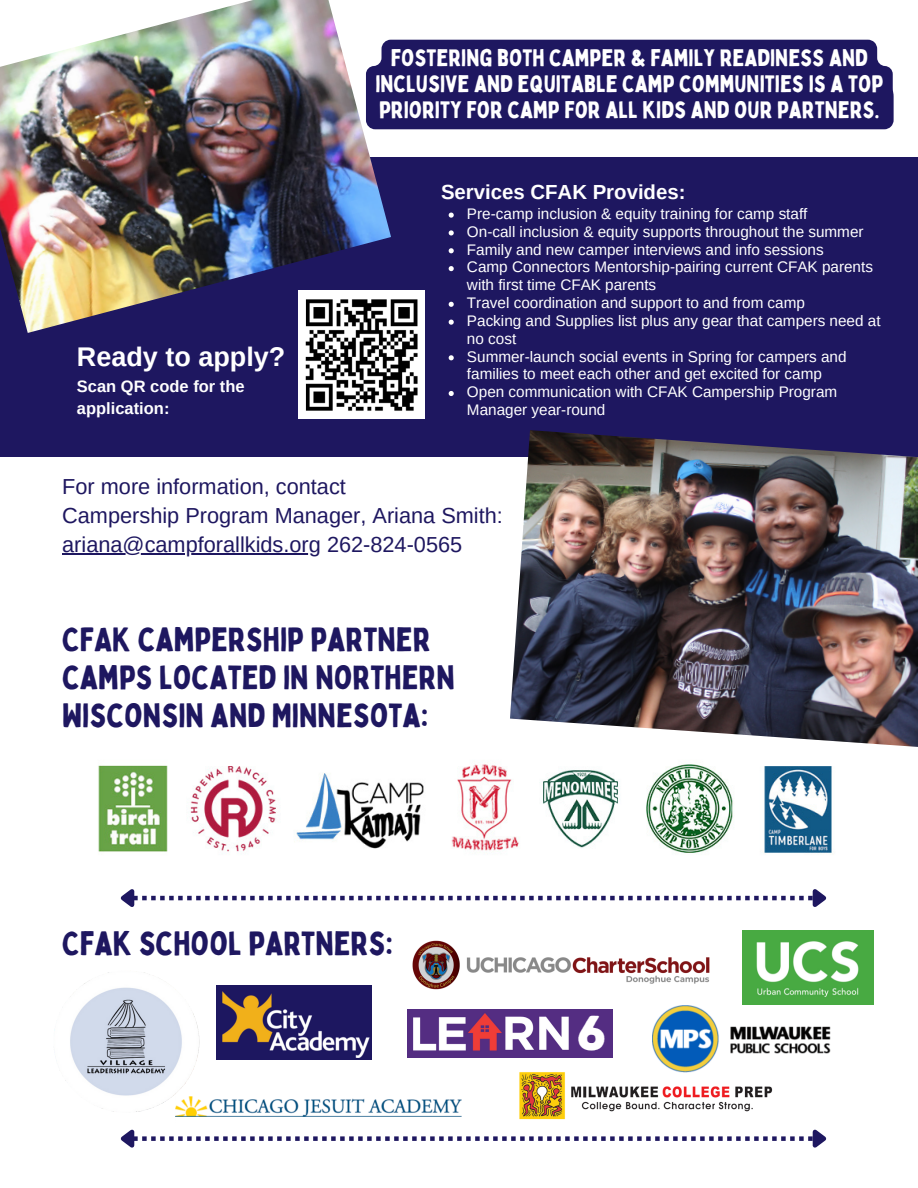
<style>
.page{position:relative;width:918px;height:1188px;background:#fff}
.page>*{position:absolute;margin:0;border:0;box-sizing:border-box;transform-origin:0 0}
.t1{font:48.45px "Intro Rust Base";color:#fff}
.t2{font:33px/38.2px "Bobby Jones";color:#1e1760}
.t3{font:700 27px "Arimo";color:#fff}
.t4{font:23.4px/26.2px "Bobby Jones";color:#fff;text-align:center}
.t5{font:21.75px/29.2px "Arimo";color:#1e1760}
.t6{font:700 20.4px "Arimo";color:#fff}
.t7{font:700 16.5px/22.5px "Arimo";color:#fff}
.t8{font:15.3px/17.9px "Arimo";color:#fff}
</style>
<div class="page">
<img style="left:98px;top:764px;width:734px;height:89px">
<div style="left:0;top:157px;width:918px;height:300px;background:#1e1760"></div>
<img style="left:175px;top:1098px;width:287px;height:19px">
<img style="left:217px;top:985px;width:154px;height:75px">
<img style="left:412px;top:940px;width:298px;height:50px">
<img style="left:54px;top:972px;width:150px;height:144px">
<img style="left:519px;top:1072px;width:254px;height:48px">
<img style="left:649px;top:1005px;width:182px;height:69px">
<img style="left:742px;top:930px;width:132px;height:75px">
<img style="left:407px;top:1009px;width:205px;height:49px">
<img style="left:0;top:0;width:391px;height:333px">
<img style="left:510px;top:430px;width:408px;height:317px">
<svg style="left:120px;top:889px;width:707px;height:18px"></svg>
<svg style="left:120px;top:1129px;width:707px;height:19px"></svg>
<img style="left:298px;top:290px;width:126px;height:129px">
<div style="left:366px;top:40px;width:528px;height:89px;background:#1e1760"></div>
<hr style="left:62px;top:553px;width:259px;height:2px;background:#1e1760">
<svg style="left:449px;top:213px;width:5px;height:5px"></svg>
<svg style="left:449px;top:230px;width:5px;height:5px"></svg>
<svg style="left:449px;top:248px;width:5px;height:5px"></svg>
<svg style="left:449px;top:266px;width:5px;height:5px"></svg>
<svg style="left:449px;top:302px;width:5px;height:5px"></svg>
<svg style="left:449px;top:320px;width:5px;height:5px"></svg>
<svg style="left:449px;top:355px;width:5px;height:5px"></svg>
<svg style="left:449px;top:391px;width:5px;height:5px"></svg>
<p class="t3" style="left:77px;top:341px;width:210px">Ready to apply?</p>
<p class="t7" style="left:77px;top:375px;width:169px">Scan QR code for the application:</p>
<h1 class="t4" style="left:375px;top:44px;width:510px">FOSTERING BOTH CAMPER &amp; FAMILY READINESS AND<br>INCLUSIVE AND EQUITABLE CAMP COMMUNITIES IS A TOP<br>PRIORITY FOR CAMP FOR ALL KIDS AND OUR PARTNERS.</h1>
<p class="t6" style="left:441px;top:180px;width:246px">Services CFAK Provides:</p>
<p class="t8" style="left:467px;top:205px;width:342px">Pre-camp inclusion &amp; equity training for camp staff</p>
<p class="t8" style="left:467px;top:223px;width:398px">On-call inclusion &amp; equity supports throughout the summer</p>
<p class="t8" style="left:467px;top:240px;width:358px">Family and new camper interviews and info sessions</p>
<p class="t8" style="left:467px;top:258px;width:407px">Camp Connectors Mentorship-pairing current CFAK parents with first time CFAK parents</p>
<p class="t8" style="left:467px;top:294px;width:340px">Travel coordination and support to and from camp</p>
<p class="t8" style="left:467px;top:312px;width:415px">Packing and Supplies list plus any gear that campers need at no cost</p>
<p class="t8" style="left:467px;top:347px;width:381px">Summer-launch social events in Spring for campers and families to meet each other and get excited for camp Open communication with CFAK Campership Program Manager year-round</p>
<h1 class="t5" style="left:62px;top:472px;width:442px">For more information, contact<br>Campership Program Manager, Ariana Smith:</h1>
<p class="t5" style="left:62px;top:530px;width:402px">ariana@campforallkids.org 262-824-0565</p>
<h4 class="t2" style="left:62px;top:619px;width:394px">CFAK CAMPERSHIP PARTNER<br>CAMPS LOCATED IN NORTHERN<br>WISCONSIN AND MINNESOTA:</h4>
<h2 class="t2" style="left:62px;top:924px;width:332px">CFAK SCHOOL PARTNERS:</h2>
<p class="t1" style="left:576px;top:1004px;width:31px">6</p>
</div>
